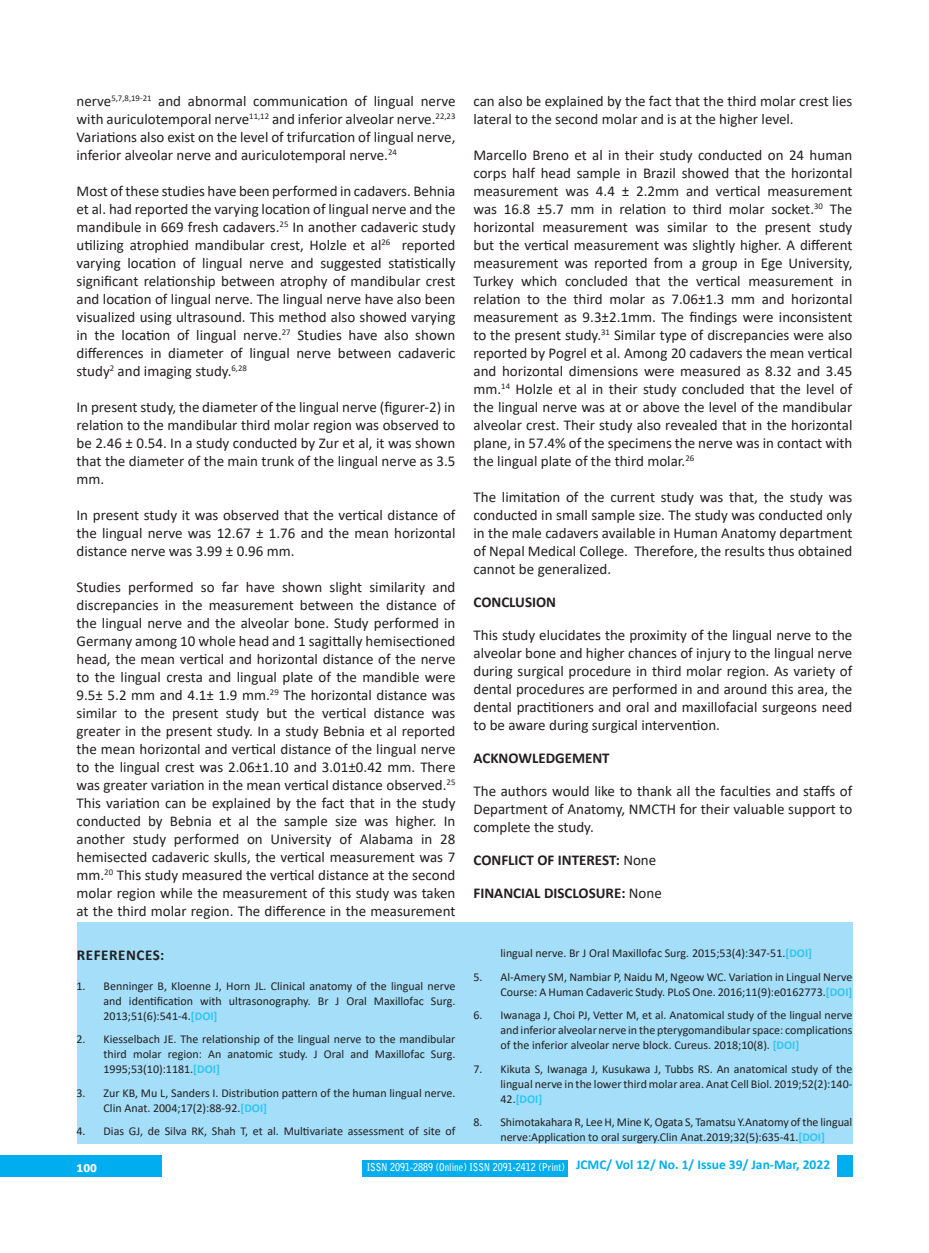
<style>
.page{position:relative;width:929px;height:1253px;background:#fff}
.page>*{position:absolute;margin:0;border:0;box-sizing:border-box;transform-origin:0 0}
.Body_Text_Indent{font:15px/18px "Calibri";color:#231f20;text-align:justify}
.List_Paragraph{font:15px/18px "Calibri";color:#231f20;text-align:justify}
.Body_Text_Indent-2{font:700 15px "Calibri";color:#231f20}
.Body_Text_Indent-3{font:700 15px "Calibri";letter-spacing:.04em;color:#231f20}
.t1{font:700 15px "Calibri";color:#fff}
.t2{font:12px/15px "Calibri";color:#231f20;text-align:justify}
.t3{font:700 10.8px "Bell Gothic Std";color:#fff;scale:.83 1}
.s1{font-weight:700;color:#30c5f3}
.s2{font-weight:400}
</style>
<div class="page">
<div style="left:837px;top:1155px;width:15px;height:21px;background:#00aeef"></div>
<div style="left:0;top:1155px;width:162px;height:21px;background:#00aeef"></div>
<div style="left:362px;top:1160px;width:205px;height:16px;background:#00aeef"></div>
<div style="left:77px;top:923px;width:775px;height:221px;background:#a4def8"></div>
<p class="Body_Text_Indent" style="left:77px;top:91px;width:380px">nerve<sup>5,7,8,19-21</sup> and abnormal communication of lingual nerve with auriculotemporal nerve<sup>11,12</sup> and inferior alveolar nerve.<sup>22,23<br></sup>Variations also exist on the level of trifurcation of lingual nerve, inferior alveolar nerve and auriculotemporal nerve.<sup>24</sup></p>
<p class="Body_Text_Indent" style="left:77px;top:181px;width:380px">Most of these studies have been performed in cadavers. Behnia et al. had reported the varying location of lingual nerve and the mandibule in 669 fresh cadavers.<sup>25</sup> In another cadaveric study utilizing atrophied mandibular crest, Holzle et al<sup>26</sup> reported varying location of lingual nerve and suggested statistically significant relationship between atrophy of mandibular crest and location of lingual nerve. The lingual nerve have also been visualized using ultrasound. This method also showed varying in the location of lingual nerve.<sup>27</sup> Studies have also shown differences in diameter of lingual nerve between cadaveric study<sup>2</sup> and imaging study.<sup>6,28</sup></p>
<p class="List_Paragraph" style="left:77px;top:397px;width:380px">In present study, the diameter of the lingual nerve (figurer-2) in relation to the mandibular third molar region was observed to be 2.46 ± 0.54. In a study conducted by Zur et al, it was shown that the diameter of the main trunk of the lingual nerve as 3.5 mm.</p>
<p class="List_Paragraph" style="left:77px;top:505px;width:380px">In present study it was observed that the vertical distance of the lingual nerve was 12.67 ± 1.76 and the mean horizontal distance nerve was 3.99 ± 0.96 mm.</p>
<p class="Body_Text_Indent" style="left:77px;top:577px;width:380px">Studies performed so far have shown slight similarity and discrepancies in the measurement between the distance of the lingual nerve and the alveolar bone. Study performed in Germany among 10 whole head and 1 sagittally hemisectioned head, the mean vertical and horizontal distance of the nerve to the lingual cresta and lingual plate of the mandible were 9.5± 5.2 mm and 4.1± 1.9 mm.<sup>29</sup> The horizontal distance was similar to the present study but the vertical distance was greater in the present study. In a study Bebnia et al reported the mean horizontal and vertical distance of the lingual nerve to the lingual crest was 2.06±1.10 and 3.01±0.42 mm. There was greater variation in the mean vertical distance observed.<sup>25<br></sup>This variation can be explained by the fact that in the study conducted by Bebnia et al the sample size was higher. In another study performed on University of Alabama in 28 hemisected cadaveric skulls, the vertical measurement was 7 mm.<sup>20</sup> This study measured the vertical distance at the second molar region while the measurement of this study was taken at the third molar region. The difference in the measurement</p>
<p class="Body_Text_Indent-3" style="left:77px;top:944px;width:89px">REFERENCES:</p>
<p class="t2" style="left:104px;top:978px;width:353px;text-indent:-27px">1. Benninger B, Kloenne J, Horn JL. Clinical anatomy of the lingual nerve and identification with ultrasonography. Br J Oral Maxillofac Surg.<br>2013;51(6):541-4.<span class="s1">[DOI]</span></p>
<p class="t2" style="left:104px;top:1031px;width:353px;text-indent:-27px">2. Kiesselbach JE. The relationship of the lingual nerve to the mandibular third molar region: An anatomic study. J Oral and Maxillofac Surg.<br>1995;53(10):1181.<span class="s1">[DOI]</span></p>
<p class="t2" style="left:104px;top:1085px;width:353px;text-indent:-27px">3. Zur KB, Mu L, Sanders I. Distribution pattern of the human lingual nerve.<br>Clin Anat. 2004;17(2):88-92.<span class="s1">[DOI]</span></p>
<p class="t2" style="left:77px;top:1123px;width:380px">4. Dias GJ, de Silva RK, Shah T, et al. Multivariate assessment of site of</p>
<p class="Body_Text_Indent" style="left:473px;top:91px;width:380px">can also be explained by the fact that the third molar crest lies lateral to the second molar and is at the higher level.</p>
<p class="Body_Text_Indent" style="left:473px;top:145px;width:380px">Marcello Breno et al in their study conducted on 24 human corps half head sample in Brazil showed that the horizontal measurement was 4.4 ± 2.2mm and vertical measurement was 16.8 ±5.7 mm in relation to third molar socket.<sup>30</sup> The horizontal measurement was similar to the present study but the vertical measurement was slightly higher. A different measurement was reported from a group in Ege University, Turkey which concluded that the vertical measurement in relation to the third molar as 7.06±1.3 mm and horizontal measurement as 9.3±2.1mm. The findings were inconsistent to the present study.<sup>31</sup> Similar type of discrepancies were also reported by Pogrel et al. Among 20 cadavers the mean vertical and horizontal dimensions were measured as 8.32 and 3.45 mm.<sup>14</sup> Holzle et al in their study concluded that the level of the lingual nerve was at or above the level of the mandibular alveolar crest. Their study also revealed that in the horizontal plane, in 57.4% of the specimens the nerve was in contact with the lingual plate of the third molar.<sup>26</sup></p>
<p class="Body_Text_Indent" style="left:473px;top:487px;width:380px">The limitation of the current study was that, the study was conducted in small sample size. The study was conducted only in the male cadavers available in Human Anatomy department of Nepal Medical College. Therefore, the results thus obtained cannot be generalized.</p>
<p class="Body_Text_Indent-2" style="left:473px;top:591px;width:84px">CONCLUSION</p>
<p class="Body_Text_Indent" style="left:473px;top:625px;width:380px">This study elucidates the proximity of the lingual nerve to the alveolar bone and higher chances of injury to the lingual nerve during surgical procedure in third molar region. As variety of dental procedures are performed in and around this area, the dental practitioners and oral and maxillofacial surgeons need to be aware during surgical intervention.</p>
<p class="Body_Text_Indent-2" style="left:473px;top:747px;width:138px">ACKNOWLEDGEMENT</p>
<p class="Body_Text_Indent" style="left:473px;top:781px;width:380px">The authors would like to thank all the faculties and staffs of Department of Anatomy, NMCTH for their valuable support to complete the study.</p>
<p class="Body_Text_Indent-2" style="left:473px;top:849px;width:184px">CONFLICT OF INTEREST: <span class="s2">None</span></p>
<p class="Body_Text_Indent-2" style="left:473px;top:882px;width:190px">FINANCIAL DISCLOSURE: <span class="s2">None</span></p>
<p class="t2" style="left:500px;top:945px;width:313px">lingual nerve. Br J Oral Maxillofac Surg. 2015;53(4):347-51.<span class="s1">[DOI]</span></p>
<p class="t2" style="left:473px;top:969px;width:380px;text-align:right">5. Al-Amery SM, Nambiar P, Naidu M, Ngeow WC. Variation in Lingual Nerve<br>Course: A Human Cadaveric Study. PLoS One. 2016;11(9):e0162773.<span class="s1">[DOI]</span></p>
<p class="t2" style="left:500px;top:1007px;width:353px;text-indent:-27px">6. Iwanaga J, Choi PJ, Vetter M, et al. Anatomical study of the lingual nerve and inferior alveolar nerve in the pterygomandibular space: complications of the inferior alveolar nerve block. Cureus. 2018;10(8). <span class="s1">[DOI]</span></p>
<p class="t2" style="left:500px;top:1061px;width:353px;text-indent:-27px">7. Kikuta S, Iwanaga J, Kusukawa J, Tubbs RS. An anatomical study of the lingual nerve in the lower third molar area. Anat Cell Biol. 2019;52(2):140- 42.<span class="s1">[DOI]</span></p>
<p class="t2" style="left:473px;top:1114px;width:380px;text-align:center">8. Shimotakahara R, Lee H, Mine K, Ogata S, Tamatsu Y.Anatomy of the lingual nerve:Application to oral surgery.Clin Anat.2019;32(5):635-41.<span class="s1">[DOI]</span></p>
<p class="t1" style="left:77px;top:1156px;width:22px">100</p>
<p class="t3" style="left:367px;top:1161px;width:560px">ISSN 2091-2889 (Online) ISSN 2091-2412 (Print) <sup>JCMC/</sup> <sup>Vol</sup> <sup>12/</sup> <sup>No.</sup> <sup>1/</sup> <sup>Issue</sup> <sup>39/</sup> <sup>Jan-Mar,</sup> <sup>2022</sup></p>
</div>
